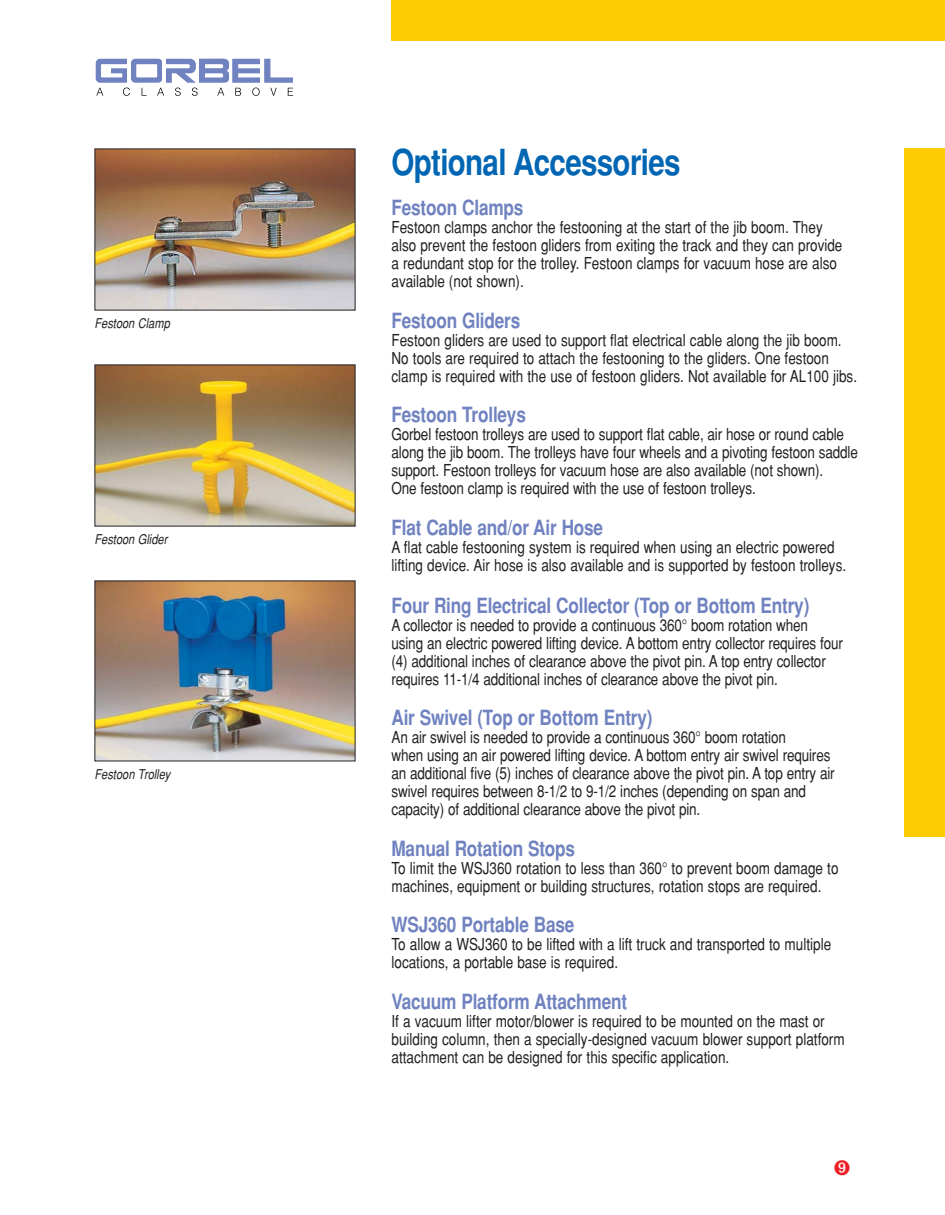
<style>
.page{position:relative;width:945px;height:1215px;background:#fff}
.page>*{position:absolute;margin:0;border:0;box-sizing:border-box;transform-origin:0 0}
.t1{font:700 36px "Helvetica";letter-spacing:-.02em;color:#0066b3;scale:.82 1}
.t2{font:700 21px "Helvetica";letter-spacing:-.01em;color:#7082c0;scale:.82 1}
.t3{font:16.5px/18px "Helvetica";color:#231f20;scale:.82 1}
.t4{font:italic 13.5px "Helvetica";color:#231f20;scale:.82 1}
</style>
<div class="page">
<div style="left:391px;top:0;width:554px;height:40px;background:#ffcb04"></div>
<div style="left:131px;top:59px;width:32px;height:24px;background:#7082c0;border-radius:4px"></div>
<div style="left:136px;top:64px;width:21px;height:13px;background:#fff"></div>
<svg style="left:96px;top:59px;width:34px;height:37px"></svg>
<svg style="left:142px;top:88px;width:5px;height:8px"></svg>
<svg style="left:157px;top:59px;width:136px;height:37px"></svg>
<div style="left:904px;top:148px;width:41px;height:689px;background:#ffcb04"></div>
<img style="left:96px;top:150px;width:258px;height:158px">
<img style="left:96px;top:366px;width:258px;height:158px">
<img style="left:96px;top:582px;width:258px;height:177px">
<p class="t4" style="left:94px;top:319px;width:96px">Festoon Clamp</p>
<p class="t4" style="left:94px;top:535px;width:93px">Festoon Glider</p>
<p class="t4" style="left:94px;top:769px;width:97px">Festoon Trolley</p>
<h1 class="t1" style="left:392px;top:149px;width:354px">Optional Accessories</h1>
<p class="t2" style="left:392px;top:200px;width:162px">Festoon Clamps</p>
<p class="t3" style="left:392px;top:220px;width:552px">Festoon clamps anchor the festooning at the start of the jib boom. They also prevent the festoon gliders from exiting the track and they can provide a redundant stop for the trolley. Festoon clamps for vacuum hose are also available (not shown).</p>
<p class="t2" style="left:392px;top:313px;width:159px">Festoon Gliders</p>
<p class="t3" style="left:392px;top:333px;width:569px">Festoon gliders are used to support flat electrical cable along the jib boom.<br>No tools are required to attach the festooning to the gliders. One festoon clamp is required with the use of festoon gliders. Not available for AL100 jibs.</p>
<p class="t2" style="left:392px;top:407px;width:165px">Festoon Trolleys</p>
<p class="t3" style="left:392px;top:427px;width:570px">Gorbel festoon trolleys are used to support flat cable, air hose or round cable along the jib boom. The trolleys have four wheels and a pivoting festoon saddle support. Festoon trolleys for vacuum hose are also available (not shown).<br>One festoon clamp is required with the use of festoon trolleys.</p>
<p class="t2" style="left:392px;top:520px;width:260px">Flat Cable and/or Air Hose</p>
<p class="t3" style="left:392px;top:540px;width:556px">A flat cable festooning system is required when using an electric powered lifting device. Air hose is also available and is supported by festoon trolleys.</p>
<p class="t2" style="left:392px;top:598px;width:511px">Four Ring Electrical Collector (Top or Bottom Entry)</p>
<p class="t3" style="left:392px;top:618px;width:552px">A collector is needed to provide a continuous 360° boom rotation when using an electric powered lifting device. A bottom entry collector requires four (4) additional inches of clearance above the pivot pin. A top entry collector requires 11-1/4 additional inches of clearance above the pivot pin.</p>
<p class="t2" style="left:392px;top:710px;width:320px">Air Swivel (Top or Bottom Entry)</p>
<p class="t3" style="left:392px;top:730px;width:542px">An air swivel is needed to provide a continuous 360° boom rotation<br>when using an air powered lifting device. A bottom entry air swivel requires an additional five (5) inches of clearance above the pivot pin. A top entry air swivel requires between 8-1/2 to 9-1/2 inches (depending on span and capacity) of additional clearance above the pivot pin.</p>
<p class="t2" style="left:392px;top:841px;width:225px">Manual Rotation Stops</p>
<p class="t3" style="left:392px;top:861px;width:547px">To limit the WSJ360 rotation to less than 360° to prevent boom damage to machines, equipment or building structures, rotation stops are required.</p>
<p class="t2" style="left:392px;top:917px;width:225px">WSJ360 Portable Base</p>
<p class="t3" style="left:392px;top:937px;width:538px">To allow a WSJ360 to be lifted with a lift truck and transported to multiple locations, a portable base is required.</p>
<p class="t2" style="left:392px;top:994px;width:289px">Vacuum Platform Attachment</p>
<p class="t3" style="left:392px;top:1014px;width:554px">If a vacuum lifter motor/blower is required to be mounted on the mast or building column, then a specially-designed vacuum blower support platform attachment can be designed for this specific application.</p>
</div>
